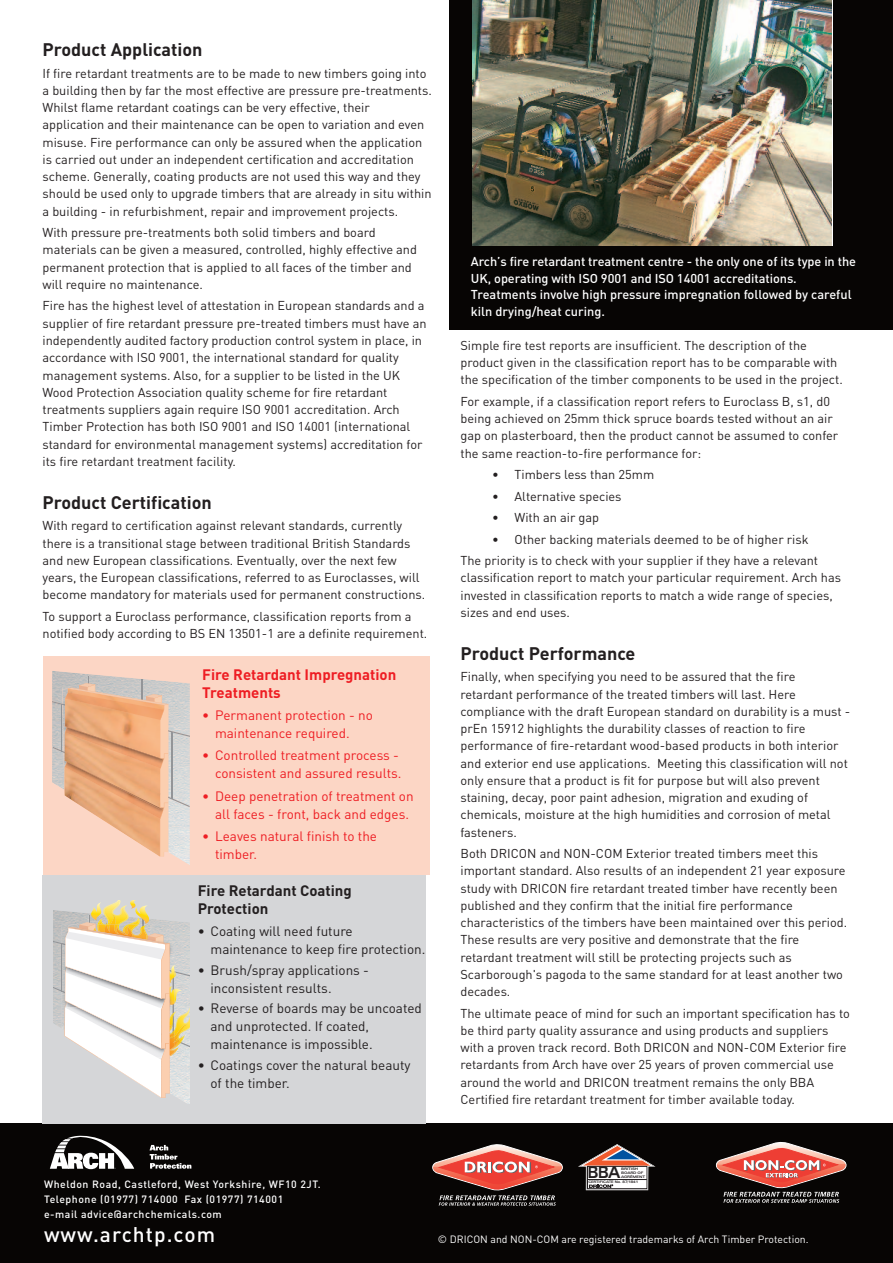
<style>
.page{position:relative;width:893px;height:1263px;background:#fff}
.page>*{position:absolute;margin:0;border:0;box-sizing:border-box;transform-origin:0 0}
.t1{font:500 21px "DIN";letter-spacing:.05em;color:#fff}
.t2{font:700 18px "DIN";color:#231f20}
.t3{font:700 expanded 16.2px "Zurich BT";color:#231f20;scale:.82 1}
.t4{font:700 15px/18px "DIN";color:#ee1d23}
.t5{font:700 15px/18px "DIN";color:#231f20}
.t6{font:13.5px/18px "DIN";color:#231f20}
.t7{font:13.5px/18px "DIN";color:#ee1d23}
.t8{font:12.75px/17.2px "DIN";color:#231f20}
.t9{font:500 12.75px/16.5px "DIN";letter-spacing:-.005em;color:#fff}
.t10{font:500 10.5px/15px "DIN";letter-spacing:.05em;color:#fff}
.t11{font:10.5px "DIN";color:#fff}
.t12{font:700 expanded 3.45px/4.1px "Zurich BT";letter-spacing:-.03em;color:#231f20;scale:1.06 1}
.t13{font:700 expanded 3.45px "Zurich BT";letter-spacing:-.03em;color:#231f20}
.s1{font-family:"Helvetica Neue East A";font-stretch:normal}
</style>
<div class="page">
<div style="left:0;top:1123px;width:893px;height:139px;background:#070504"></div>
<svg style="left:149px;top:1145px;width:42px;height:24px"></svg>
<svg style="left:50px;top:1136px;width:84px;height:33px"></svg>
<svg style="left:432px;top:1144px;width:131px;height:62px"></svg>
<svg style="left:716px;top:1142px;width:130px;height:61px"></svg>
<svg style="left:578px;top:1144px;width:77px;height:46px"></svg>
<div style="left:449px;top:0;width:444px;height:329px;background:#070504"></div>
<div style="left:43px;top:875px;width:383px;height:249px;background:#d5d6d8"></div>
<img style="left:179px;top:1098px;width:10px;height:6px">
<svg style="left:53px;top:901px;width:136px;height:197px"></svg>
<img style="left:472px;top:0;width:359px;height:245px">
<div style="left:43px;top:656px;width:386px;height:219px;background:#fcd6c5"></div>
<img style="left:53px;top:671px;width:129px;height:12px">
<img style="left:175px;top:856px;width:14px;height:8px">
<hr style="left:141px;top:679px;width:2px;height:46px;background:#939598">
<hr style="left:88px;top:676px;width:1px;height:41px;background:#939598">
<svg style="left:53px;top:683px;width:136px;height:173px"></svg>
<hr style="left:171px;top:732px;width:2px;height:67px;background:#939598">
<hr style="left:61px;top:705px;width:1px;height:47px;background:#939598">
<h2 class="t2" style="left:43px;top:43px;width:162px">Product Application</h2>
<p class="t8" style="left:43px;top:66px;width:391px">If fire retardant treatments are to be made to new timbers going into a building then by far the most effective are pressure pre-treatments.<br>Whilst flame retardant coatings can be very effective, their application and their maintenance can be open to variation and even misuse. Fire performance can only be assured when the application is carried out under an independent certification and accreditation scheme. Generally, coating products are not used this way and they should be used only to upgrade timbers that are already in situ within a building - in refurbishment, repair and improvement projects.</p>
<p class="t8" style="left:43px;top:225px;width:376px">With pressure pre-treatments both solid timbers and board materials can be given a measured, controlled, highly effective and permanent protection that is applied to all faces of the timber and will require no maintenance.</p>
<p class="t8" style="left:43px;top:299px;width:386px">Fire has the highest level of attestation in European standards and a supplier of fire retardant pressure pre-treated timbers must have an independently audited factory production control system in place, in accordance with ISO 9001, the international standard for quality management systems. Also, for a supplier to be listed in the UK Wood Protection Association quality scheme for fire retardant treatments suppliers again require ISO 9001 accreditation. Arch Timber Protection has both ISO 9001 and ISO 14001 (international standard for environmental management systems) accreditation for its fire retardant treatment facility.</p>
<h2 class="t2" style="left:43px;top:496px;width:171px">Product Certification</h2>
<p class="t8" style="left:43px;top:518px;width:384px">With regard to certification against relevant standards, currently there is a transitional stage between traditional British Standards and new European classifications. Eventually, over the next few years, the European classifications, referred to as Euroclasses, will become mandatory for materials used for permanent constructions.</p>
<p class="t8" style="left:43px;top:609px;width:386px">To support a Euroclass performance, classification reports from a notified body according to BS EN 13501-1 are a definite requirement.</p>
<p class="t4" style="left:202px;top:667px;width:196px">Fire Retardant Impregnation<br>Treatments</p>
<p class="t7" style="left:215px;top:708px;width:159px;text-indent:-13px">• Permanent protection - no maintenance required.</p>
<p class="t7" style="left:202px;top:748px;width:201px;text-align:right">• Controlled treatment process - consistent and assured results.</p>
<p class="t7" style="left:215px;top:788px;width:200px;text-indent:-13px">• Deep penetration of treatment on all faces - front, back and edges.</p>
<p class="t7" style="left:215px;top:829px;width:164px;text-indent:-13px">• Leaves natural finish to the timber.</p>
<p class="t5" style="left:198px;top:883px;width:156px">Fire Retardant Coating<br>Protection</p>
<p class="t6" style="left:210px;top:924px;width:216px;text-indent:-13px">• Coating will need future maintenance to keep fire protection.</p>
<p class="t6" style="left:210px;top:962px;width:160px;text-indent:-13px">• Brush/spray applications - inconsistent results.</p>
<p class="t6" style="left:210px;top:1001px;width:213px;text-indent:-13px">• Reverse of boards may be uncoated and unprotected. If coated, maintenance is impossible.</p>
<p class="t6" style="left:210px;top:1057px;width:202px;text-indent:-13px">• Coatings cover the natural beauty of the timber.</p>
<p class="t9" style="left:471px;top:255px;width:387px">Arch’s fire retardant treatment centre - the only one of its type in the UK, operating with ISO 9001 and ISO 14001 accreditations.<br>Treatments involve high pressure impregnation followed by careful kiln drying/heat curing.</p>
<p class="t8" style="left:460px;top:338px;width:384px">Simple fire test reports are insufficient. The description of the product given in the classification report has to be comparable with the specification of the timber components to be used in the project.</p>
<p class="t8" style="left:460px;top:394px;width:379px">For example, if a classification report refers to Euroclass B, s1, d0 being achieved on 25mm thick spruce boards tested without an air gap on plasterboard, then the product cannot be assumed to confer the same reaction-to-fire performance for:</p>
<p class="t8" style="left:492px;top:467px;width:164px">• Timbers less than 25mm</p>
<p class="t8" style="left:492px;top:489px;width:131px">• Alternative species</p>
<p class="t8" style="left:492px;top:510px;width:109px">• With an air gap</p>
<p class="t8" style="left:460px;top:530px;width:359px;line-height:21.5px;text-indent:31px">• Other backing materials deemed to be of higher risk<br>The priority is to check with your supplier if they have a relevant</p>
<p class="t8" style="left:460px;top:570px;width:382px">classification report to match your particular requirement. Arch has invested in classification reports to match a wide range of species, sizes and end uses.</p>
<h2 class="t2" style="left:460px;top:647px;width:176px">Product Performance</h2>
<p class="t8" style="left:460px;top:669px;width:391px">Finally, when specifying you need to be assured that the fire retardant performance of the treated timbers will last. Here compliance with the draft European standard on durability is a must - prEn 15912 highlights the durability classes of reaction to fire performance of fire-retardant wood-based products in both interior and exterior end use applications. Meeting this classification will not only ensure that a product is fit for purpose but will also prevent staining, decay, poor paint adhesion, migration and exuding of chemicals, moisture at the high humidities and corrosion of metal fasteners.</p>
<p class="t8" style="left:460px;top:846px;width:388px">Both DRICON and NON-COM Exterior treated timbers meet this important standard. Also results of an independent 21 year exposure study with DRICON fire retardant treated timber have recently been published and they confirm that the initial fire performance characteristics of the timbers have been maintained over this period.<br>These results are very positive and demonstrate that the fire retardant treatment will still be protecting projects such as Scarborough's pagoda to the same standard for at least another two decades.</p>
<p class="t8" style="left:460px;top:1006px;width:391px">The ultimate peace of mind for such an important specification has to be third party quality assurance and using products and suppliers with a proven track record. Both DRICON and NON-COM Exterior fire retardants from Arch have over 25 years of proven commercial use around the world and DRICON treatment remains the only BBA Certified fire retardant treatment for timber available today.</p>
<p class="t10" style="left:44px;top:1178px;width:278px">Wheldon Road, Castleford, West Yorkshire, WF10 2JT.<br>Telephone (01977) 714000 Fax (01977) 714001<br>e-mail advice@archchemicals.com</p>
<h1 class="t1" style="left:44px;top:1227px;width:173px">www.archtp.com</h1>
<p class="t3" style="left:587px;top:1167px;width:41px">BBA</p>
<p class="t12" style="left:621px;top:1167px;width:24px">BRITISH<br>BOARD OF<br>AGR<span class="s1">É</span>MENT</p>
<p class="t13" style="left:588px;top:1180px;width:51px">CERTIFICATE No. 87/1841</p>
<p class="t11" style="left:438px;top:1235px;width:372px">© DRICON and NON-COM are registered trademarks of Arch Timber Protection.</p>
</div>
